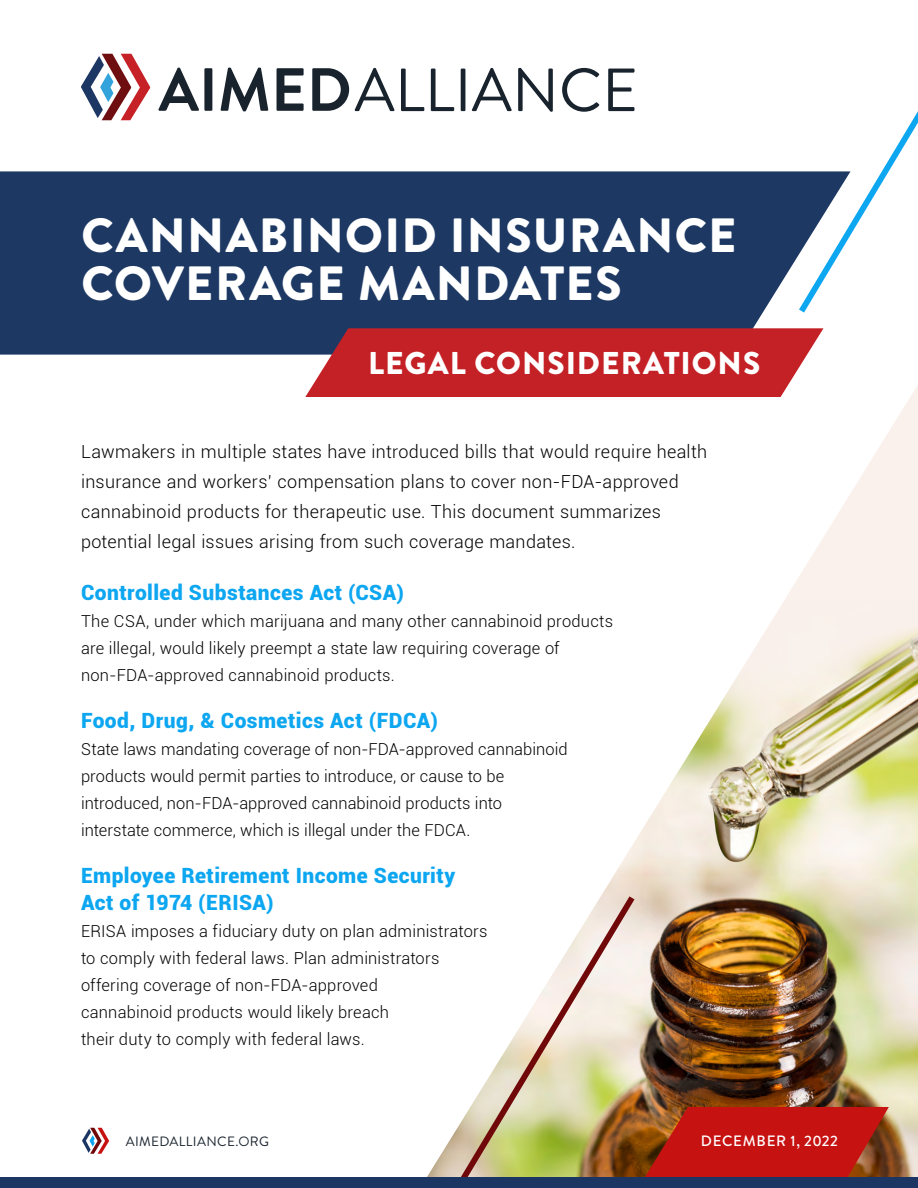
<style>
.page{position:relative;width:918px;height:1188px;background:#fff}
.page>*{position:absolute;margin:0;border:0;box-sizing:border-box;transform-origin:0 0}
.t1{font:900 48px/48px "Brandon Grotesque";letter-spacing:.03em;color:#fff}
.t2{font:900 31.5px "Brandon Grotesque";letter-spacing:.03em;color:#fff}
.t3{font:900 21px/27px "Roboto";letter-spacing:.02em;color:#0da6f0}
.t4{font:300 18px/30px "Roboto";letter-spacing:.02em;color:#000}
.t5{font:300 16.5px/27px "Roboto";letter-spacing:.01em;color:#000}
.t6{font:500 15px "Brandon Grotesque";letter-spacing:.045em;color:#fff}
.t7{font:13.5px "Brandon Grotesque";letter-spacing:.03em;color:#1a242e}
</style>
<div class="page">
<svg style="left:785px;top:385px;width:133px;height:215px;fill:#faf1ec"></svg>
<img style="left:605px;top:600px;width:313px;height:577px">
<svg style="left:640px;top:1107px;width:249px;height:70px"></svg>
<svg style="left:427px;top:890px;width:213px;height:287px"></svg>
<svg style="left:850px;top:111px;width:68px;height:125px"></svg>
<div style="left:0;top:171px;width:850px;height:184px;background:#1c3863"></div>
<svg style="left:82px;top:1128px;width:27px;height:26px"></svg>
<div style="left:0;top:1177px;width:918px;height:11px;background:#1c3663"></div>
<svg style="left:81px;top:54px;width:69px;height:66px"></svg>
<svg style="left:158px;top:68px;width:41px;height:43px"></svg>
<div style="left:204px;top:68px;width:8px;height:43px;background:#19232d"></div>
<svg style="left:221px;top:68px;width:47px;height:43px"></svg>
<svg style="left:277px;top:68px;width:27px;height:43px"></svg>
<svg style="left:312px;top:68px;width:83px;height:43px"></svg>
<svg style="left:401px;top:69px;width:23px;height:42px"></svg>
<svg style="left:431px;top:69px;width:23px;height:42px"></svg>
<hr style="left:461px;top:69px;width:4px;height:42px;background:#19232d">
<svg style="left:472px;top:68px;width:40px;height:43px"></svg>
<svg style="left:518px;top:68px;width:35px;height:44px"></svg>
<svg style="left:562px;top:68px;width:37px;height:44px"></svg>
<svg style="left:608px;top:69px;width:26px;height:42px"></svg>
<svg style="left:305px;top:328px;width:519px;height:69px"></svg>
<h1 class="t1" style="left:81px;top:212px;width:656px">CANNABINOID INSURANCE<br>COVERAGE MANDATES</h1>
<h2 class="t2" style="left:368px;top:341px;width:394px">LEGAL CONSIDERATIONS</h2>
<p class="t4" style="left:81px;top:436px;width:628px">Lawmakers in multiple states have introduced bills that would require health insurance and workers’ compensation plans to cover non-FDA-approved cannabinoid products for therapeutic use. This document summarizes potential legal issues arising from such coverage mandates.</p>
<p class="t3" style="left:81px;top:578px;width:324px">Controlled Substances Act (CSA)</p>
<p class="t5" style="left:81px;top:607px;width:534px">The CSA, under which marijuana and many other cannabinoid products are illegal, would likely preempt a state law requiring coverage of non-FDA-approved cannabinoid products.</p>
<p class="t3" style="left:81px;top:706px;width:358px">Food, Drug, &amp; Cosmetics Act (FDCA)</p>
<p class="t5" style="left:81px;top:735px;width:488px">State laws mandating coverage of non-FDA-approved cannabinoid products would permit parties to introduce, or cause to be introduced, non-FDA-approved cannabinoid products into interstate commerce, which is illegal under the FDCA.</p>
<p class="t3" style="left:81px;top:861px;width:376px">Employee Retirement Income Security<br>Act of 1974 (ERISA)</p>
<p class="t5" style="left:81px;top:917px;width:408px">ERISA imposes a fiduciary duty on plan administrators to comply with federal laws. Plan administrators offering coverage of non-FDA-approved<br>cannabinoid products would likely breach<br>their duty to comply with federal laws.</p>
<p class="t7" style="left:126px;top:1132px;width:145px">AIMEDALLIANCE.ORG</p>
<p class="t6" style="left:701px;top:1130px;width:139px">DECEMBER 1, 2022</p>
</div>
